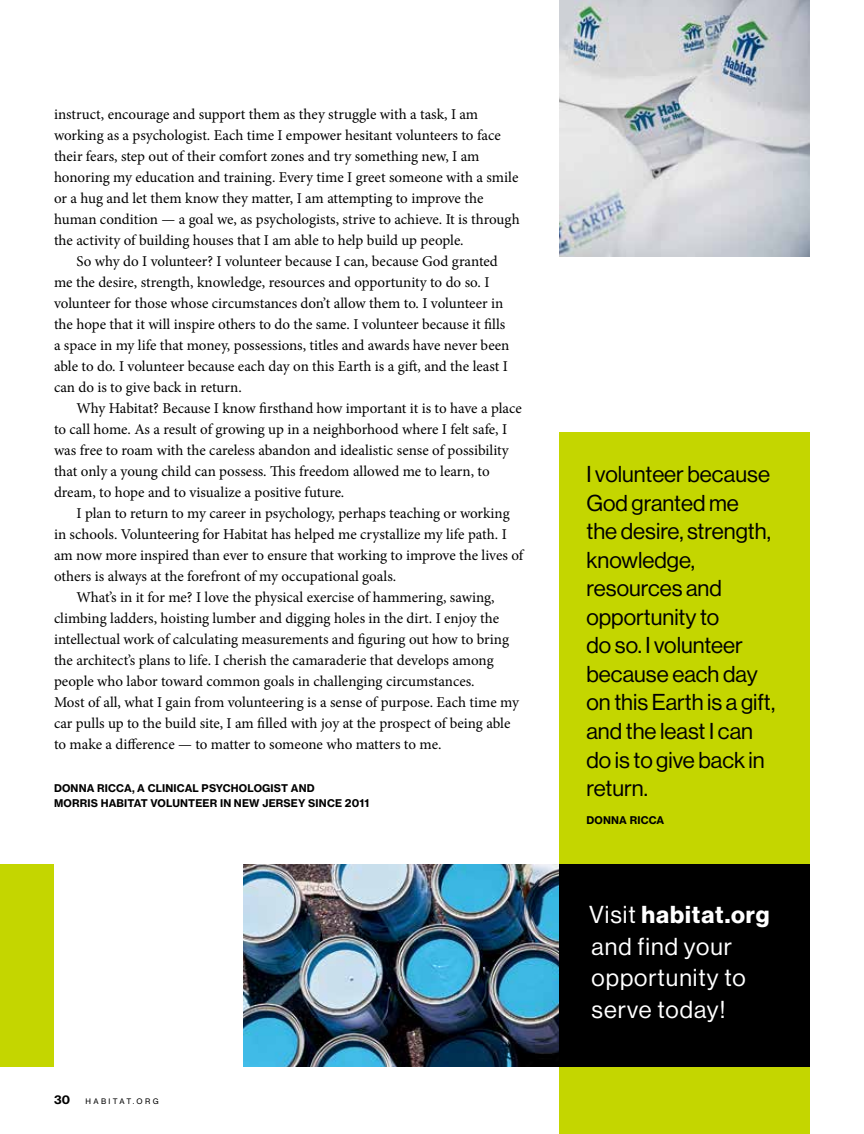
<style>
.page{position:relative;width:864px;height:1134px;background:#fff}
.page>*{position:absolute;margin:0;border:0;box-sizing:border-box;transform-origin:0 0}
.t1{font:24px/31.5px "N Haas Grotesk DS Pro 55 Rg";letter-spacing:.04em;color:#fff}
.t2{font:24px "N Haas Grotesk DS Pro 75 Bd";letter-spacing:.04em;color:#fff}
.t3{font:22.5px/28.5px "N Haas Grotesk DS Pro 55 Rg";color:#000}
.t4{font:15px/21px "Minion Pro";letter-spacing:-.005em;color:#000}
.t5{font:12px "N Haas Grotesk TX Pro 75 Bd";color:#000}
.t6{font:10.5px/15px "N Haas Grotesk TX Pro 75 Bd";letter-spacing:.015em;color:#000}
.t7{font:7.5px "N Haas Grotesk TX Pro 55 Rg";letter-spacing:.315em;color:#000}
.s1{font-family:"N Haas Grotesk DS Pro 55 Rg"}
</style>
<div class="page">
<div style="left:559px;top:432px;width:251px;height:432px;background:#c4d600"></div>
<div style="left:559px;top:1020px;width:251px;height:114px;background:#c4d600"></div>
<div style="left:0;top:864px;width:54px;height:202px;background:#c4d600"></div>
<img style="left:559px;top:0;width:251px;height:256px">
<img style="left:243px;top:864px;width:316px;height:202px">
<div style="left:559px;top:864px;width:251px;height:202px;background:#000"></div>
<p class="t4" style="left:54px;top:104px;width:467px">instruct, encourage and support them as they struggle with a task, I am working as a psychologist. Each time I empower hesitant volunteers to face their fears, step out of their comfort zones and try something new, I am honoring my education and training. Every time I greet someone with a smile or a hug and let them know they matter, I am attempting to improve the human condition — a goal we, as psychologists, strive to achieve. It is through the activity of building houses that I am able to help build up people.</p>
<p class="t4" style="left:54px;top:251px;width:457px;text-indent:22px">So why do I volunteer? I volunteer because I can, because God granted me the desire, strength, knowledge, resources and opportunity to do so. I volunteer for those whose circumstances don’t allow them to. I volunteer in the hope that it will inspire others to do the same. I volunteer because it fills a space in my life that money, possessions, titles and awards have never been able to do. I volunteer because each day on this Earth is a gift, and the least I can do is to give back in return.</p>
<p class="t4" style="left:54px;top:398px;width:469px;text-indent:22px">Why Habitat? Because I know firsthand how important it is to have a place to call home. As a result of growing up in a neighborhood where I felt safe, I was free to roam with the careless abandon and idealistic sense of possibility that only a young child can possess. This freedom allowed me to learn, to dream, to hope and to visualize a positive future.</p>
<p class="t4" style="left:76px;top:503px;width:435px">I plan to return to my career in psychology, perhaps teaching or working</p>
<p class="t4" style="left:54px;top:524px;width:454px">in schools. Volunteering for Habitat has helped me crystallize my life path. I</p>
<p class="t4" style="left:54px;top:545px;width:471px">am now more inspired than ever to ensure that working to improve the lives of</p>
<p class="t4" style="left:54px;top:566px;width:344px">others is always at the forefront of my occupational goals.</p>
<p class="t4" style="left:76px;top:587px;width:420px">What’s in it for me? I love the physical exercise of hammering, sawing,</p>
<p class="t4" style="left:54px;top:608px;width:447px">climbing ladders, hoisting lumber and digging holes in the dirt. I enjoy the</p>
<p class="t4" style="left:54px;top:629px;width:457px">intellectual work of calculating measurements and figuring out how to bring</p>
<p class="t4" style="left:54px;top:650px;width:441px">the architect’s plans to life. I cherish the camaraderie that develops among</p>
<p class="t4" style="left:54px;top:671px;width:422px">people who labor toward common goals in challenging circumstances.</p>
<p class="t4" style="left:54px;top:692px;width:467px">Most of all, what I gain from volunteering is a sense of purpose. Each time my</p>
<p class="t4" style="left:54px;top:713px;width:458px">car pulls up to the build site, I am filled with joy at the prospect of being able</p>
<p class="t4" style="left:54px;top:734px;width:389px">to make a difference — to matter to someone who matters to me.</p>
<p class="t6" style="left:54px;top:781px;width:317px">DONNA RICCA, A CLINICAL PSYCHOLOGIST AND<br>MORRIS HABITAT VOLUNTEER IN NEW JERSEY SINCE 2011</p>
<p class="t5" style="left:54px;top:1092px;width:18px">30</p>
<p class="t7" style="left:85px;top:1097px;width:75px">HABITAT.ORG</p>
<h2 class="t3" style="left:586px;top:460px;width:190px">I volunteer because<br>God granted me the desire, strength, knowledge, resources and opportunity to<br>do so. I volunteer because each day on this Earth is a gift, and the least I can do is to give back in return.</h2>
<p class="t6" style="left:587px;top:813px;width:79px">DONNA RICCA</p>
<h1 class="t2" style="left:589px;top:901px;width:182px"><span class="s1">Visit</span> habitat.org</h1>
<h1 class="t1" style="left:591px;top:931px;width:156px">and find your opportunity to serve today!</h1>
</div>
